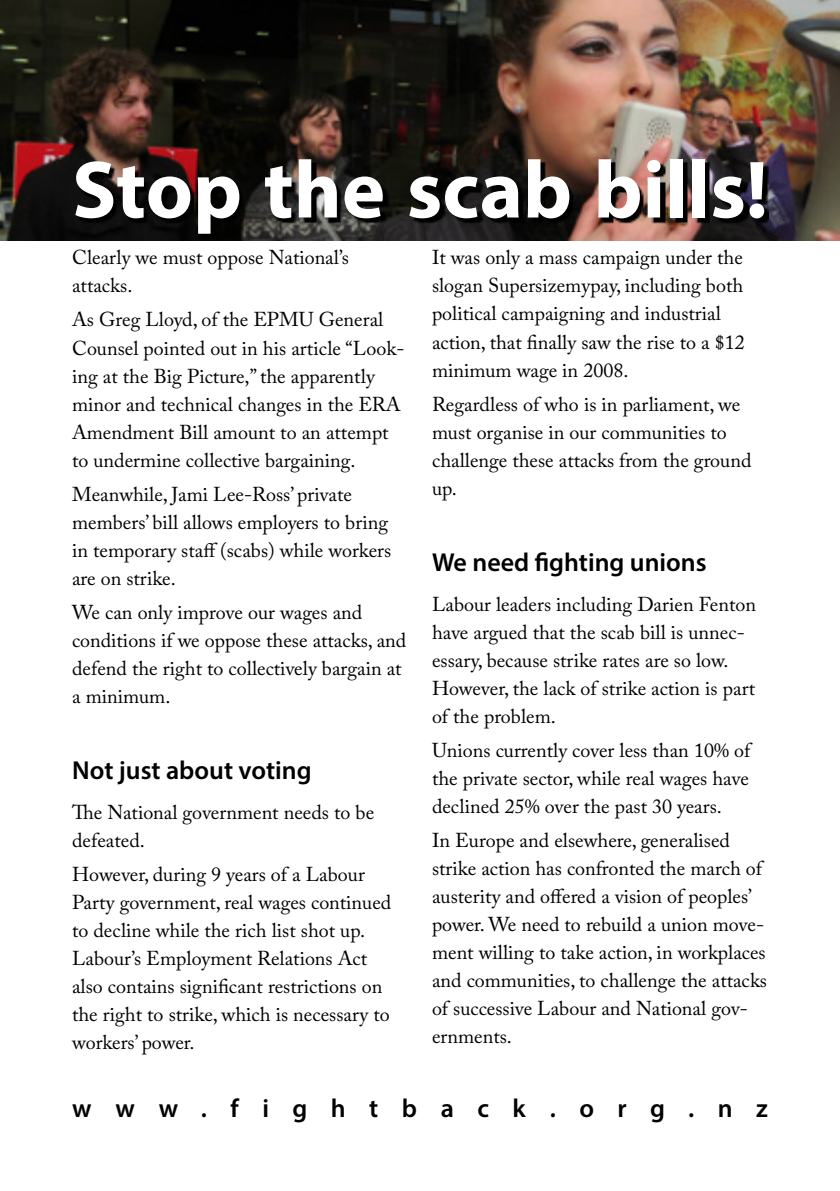
<style>
.page{position:relative;width:840px;height:1191px;background:#fff}
.page>*{position:absolute;margin:0;border:0;box-sizing:border-box;transform-origin:0 0}
.t1{font:700 82px "Myriad Pro";color:#fff}
.t2{font:600 26px "Myriad Pro";color:#000}
.t3{font:600 26px "Myriad Pro";letter-spacing:.905em;color:#000}
.t4{font:20px/28px "Adobe Caslon Pro";color:#000}
</style>
<div class="page">
<img style="left:0;top:0;width:839px;height:240px">
<svg style="left:78px;top:163px;width:690px;height:76px;background:#271f1c"></svg>
<h1 class="t1" style="left:72px;top:136px;width:697px">Stop the scab bills!</h1>
<p class="t4" style="left:72px;top:243px;width:278px">Clearly we must oppose National’s attacks.</p>
<p class="t4" style="left:72px;top:305px;width:334px">As Greg Lloyd, of the EPMU General Counsel pointed out in his article “Look&shy;ing at the Big Picture,” the apparently minor and technical changes in the ERA Amendment Bill amount to an attempt to undermine collective bargaining.</p>
<p class="t4" style="left:72px;top:479px;width:320px">Meanwhile, Jami Lee-Ross’ private members’ bill allows employers to bring in temporary staff (scabs) while workers are on strike.</p>
<p class="t4" style="left:72px;top:597px;width:335px">We can only improve our wages and conditions if we oppose these attacks, and defend the right to collectively bargain at a minimum.</p>
<h2 class="t2" style="left:72px;top:753px;width:241px">Not just about voting</h2>
<p class="t4" style="left:72px;top:797px;width:303px">The National government needs to be defeated.</p>
<p class="t4" style="left:72px;top:859px;width:320px">However, during 9 years of a Labour Party government, real wages continued to decline while the rich list shot up.<br>Labour’s Employment Relations Act also contains significant restrictions on the right to strike, which is necessary to workers’ power.</p>
<p class="t4" style="left:432px;top:243px;width:314px">It was only a mass campaign under the slogan Supersizemypay, including both political campaigning and industrial action, that finally saw the rise to a $12 minimum wage in 2008.</p>
<p class="t4" style="left:432px;top:389px;width:321px">Regardless of who is in parliament, we must organise in our communities to challenge these attacks from the ground up.</p>
<h2 class="t2" style="left:432px;top:545px;width:276px">We need fighting unions</h2>
<p class="t4" style="left:432px;top:589px;width:325px">Labour leaders including Darien Fenton have argued that the scab bill is unnec&shy;essary, because strike rates are so low.<br>However, the lack of strike action is part of the problem.</p>
<p class="t4" style="left:432px;top:735px;width:319px;text-align:justify">Unions currently cover less than 10% of the private sector, while real wages have declined 25% over the past 30 years.</p>
<p class="t4" style="left:432px;top:825px;width:336px">In Europe and elsewhere, generalised strike action has confronted the march of austerity and offered a vision of peoples’ power. We need to rebuild a union move&shy;ment willing to take action, in workplaces and communities, to challenge the attacks of successive Labour and National gov&shy;ernments.</p>
<h2 class="t3" style="left:72px;top:1091px;width:697px">www.fightback.org.nz</h2>
</div>
